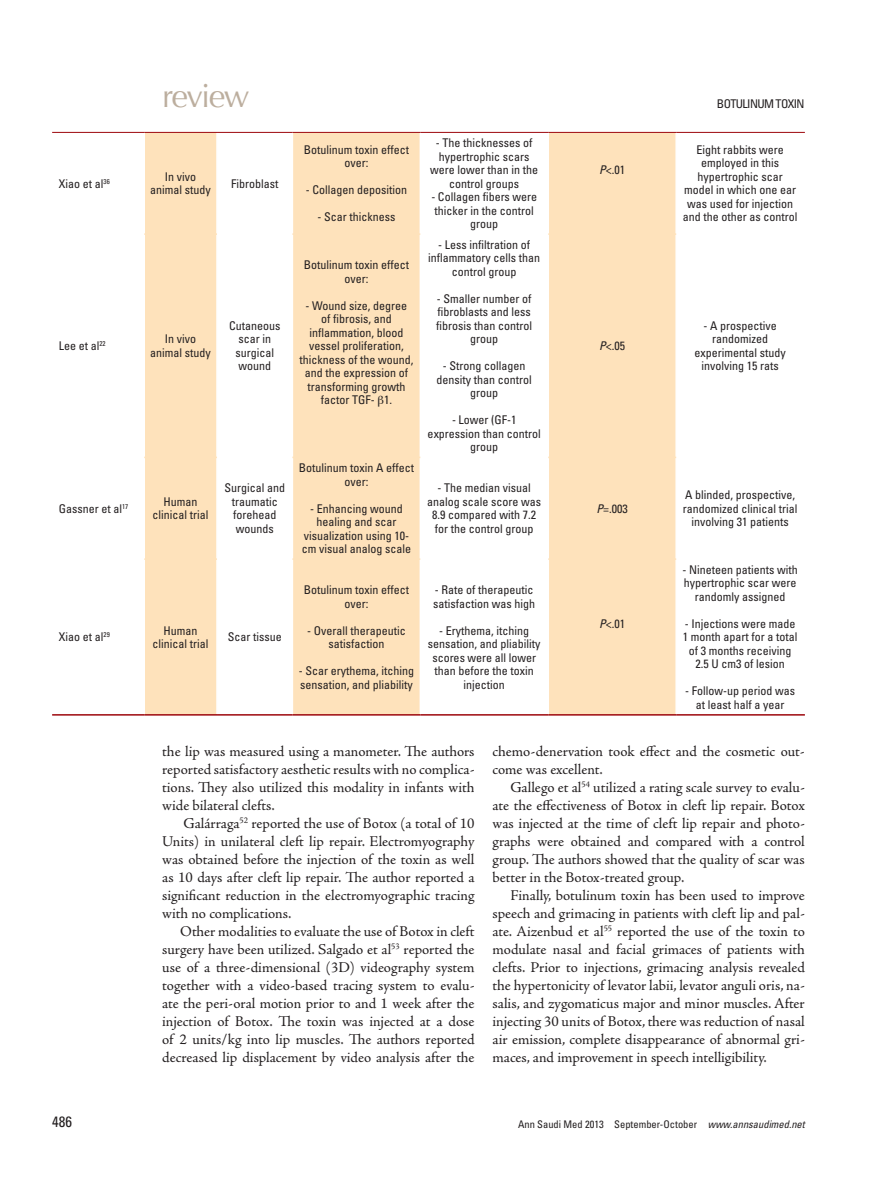
<style>
.page{position:relative;width:893px;height:1191px;background:#fff}
.page>*{position:absolute;margin:0;border:0;box-sizing:border-box;transform-origin:0 0}
.t1{font:33px "Optima";letter-spacing:-.05em;color:#bcae9e}
.t2{font:15px/18px "Adobe Jenson Pro";letter-spacing:-.005em;color:#231f20;text-align:justify}
.t3{font:condensed 15px "Univers LT Std";color:#231f20}
.t4{font:condensed 12px/13.5px "Univers LT Std";color:#231f20;text-align:center}
.t5{font:condensed 12px "Univers LT Std";letter-spacing:-.05em;color:#231f20}
.t6{font:condensed 10.5px "Univers LT Std";color:#231f20}
.s1{font-style:italic}
</style>
<div class="page">
<svg style="left:144px;top:133px;width:532px;height:581px;fill:#fee2bb"></svg>
<hr style="left:143px;top:133px;width:2px;height:100px;background:#fff">
<hr style="left:216px;top:133px;width:2px;height:100px;background:#fff">
<hr style="left:292px;top:133px;width:1px;height:100px;background:#fff">
<hr style="left:420px;top:133px;width:1px;height:100px;background:#fff">
<hr style="left:547px;top:133px;width:2px;height:100px;background:#fff">
<hr style="left:675px;top:133px;width:2px;height:100px;background:#fff">
<hr style="left:143px;top:235px;width:2px;height:221px;background:#fff">
<hr style="left:216px;top:235px;width:2px;height:221px;background:#fff">
<hr style="left:292px;top:235px;width:1px;height:221px;background:#fff">
<hr style="left:420px;top:235px;width:1px;height:221px;background:#fff">
<hr style="left:547px;top:235px;width:2px;height:221px;background:#fff">
<hr style="left:675px;top:235px;width:2px;height:221px;background:#fff">
<hr style="left:143px;top:458px;width:2px;height:100px;background:#fff">
<hr style="left:216px;top:458px;width:2px;height:100px;background:#fff">
<hr style="left:292px;top:458px;width:1px;height:100px;background:#fff">
<hr style="left:420px;top:458px;width:1px;height:100px;background:#fff">
<hr style="left:547px;top:458px;width:2px;height:100px;background:#fff">
<hr style="left:675px;top:458px;width:2px;height:100px;background:#fff">
<hr style="left:143px;top:560px;width:2px;height:154px;background:#fff">
<hr style="left:216px;top:560px;width:2px;height:154px;background:#fff">
<hr style="left:292px;top:560px;width:1px;height:154px;background:#fff">
<hr style="left:420px;top:560px;width:1px;height:154px;background:#fff">
<hr style="left:547px;top:560px;width:2px;height:154px;background:#fff">
<hr style="left:675px;top:560px;width:2px;height:154px;background:#fff">
<hr style="left:52px;top:714px;width:92px;height:1px;background:#9d070d">
<hr style="left:144px;top:714px;width:73px;height:1px;background:#9d070d">
<hr style="left:217px;top:714px;width:75px;height:1px;background:#9d070d">
<hr style="left:292px;top:714px;width:128px;height:1px;background:#9d070d">
<hr style="left:420px;top:714px;width:128px;height:1px;background:#9d070d">
<hr style="left:548px;top:714px;width:128px;height:1px;background:#9d070d">
<hr style="left:676px;top:714px;width:129px;height:1px;background:#9d070d">
<hr style="left:52px;top:132px;width:92px;height:1px;background:#9d070d">
<hr style="left:144px;top:132px;width:73px;height:1px;background:#9d070d">
<hr style="left:217px;top:132px;width:75px;height:1px;background:#9d070d">
<hr style="left:292px;top:132px;width:128px;height:1px;background:#9d070d">
<hr style="left:420px;top:132px;width:128px;height:1px;background:#9d070d">
<hr style="left:548px;top:132px;width:128px;height:1px;background:#9d070d">
<hr style="left:676px;top:132px;width:129px;height:1px;background:#9d070d">
<svg style="left:378px;top:396px;width:5px;height:11px"></svg>
<h1 class="t1" style="left:162px;top:76px;width:89px">review</h1>
<p class="t4" style="left:59px;top:176px;width:52px">Xiao et al<sup>36</sup></p>
<p class="t4" style="left:150px;top:170px;width:62px">I n vivo animal study</p>
<p class="t4" style="left:231px;top:176px;width:49px">Fibroblast</p>
<p class="t4" style="left:59px;top:339px;width:48px">Lee et al<sup>22</sup></p>
<p class="t4" style="left:150px;top:332px;width:62px">I n vivo animal study</p>
<p class="t4" style="left:229px;top:319px;width:53px">Cutaneous scar in surgical wound</p>
<p class="t4" style="left:59px;top:501px;width:71px">Gassner et al<sup>17</sup></p>
<p class="t4" style="left:153px;top:494px;width:57px">Human clinical trial</p>
<p class="t4" style="left:224px;top:481px;width:62px">Surgical and traumatic forehead wounds</p>
<p class="t4" style="left:59px;top:630px;width:52px">Xiao et al<sup>29</sup></p>
<p class="t4" style="left:153px;top:623px;width:57px">Human clinical trial</p>
<p class="t4" style="left:228px;top:630px;width:55px">Scar tissue</p>
<p class="t4" style="left:304px;top:143px;width:107px">B otulinum toxin effect over:</p>
<p class="t4" style="left:306px;top:183px;width:103px">- Collagen deposition</p>
<p class="t4" style="left:317px;top:210px;width:79px">- Scar thickness</p>
<p class="t4" style="left:304px;top:258px;width:107px">B otulinum toxin effect over:</p>
<p class="t4" style="left:299px;top:298px;width:115px">- Wound size, degree<br>of fibrosis, and inflammation, blood vessel proliferation, thickness of the wound, and the expression of transforming growth factor TGF- 1.</p>
<p class="t4" style="left:299px;top:461px;width:117px">B otulinum toxin A effect over:</p>
<p class="t4" style="left:302px;top:501px;width:111px">- Enhancing wound healing and scar visualization using 10- cm visual analog scale</p>
<p class="t4" style="left:304px;top:583px;width:107px">B otulinum toxin effect over:</p>
<p class="t4" style="left:307px;top:623px;width:100px">- Overall therapeutic satisfaction</p>
<p class="t4" style="left:299px;top:664px;width:117px;text-align:left">- Scar erythema, itching sensation, and pliability</p>
<p class="t4" style="left:430px;top:136px;width:109px">- The thicknesses of hypertrophic scars were lower than in the control groups</p>
<p class="t4" style="left:431px;top:190px;width:107px">- Collagen fibers were thicker in the control group</p>
<p class="t4" style="left:428px;top:238px;width:113px">- Less infiltration of inflammatory cells than control group</p>
<p class="t4" style="left:436px;top:292px;width:97px">- Smaller number of fibroblasts and less fibrosis than control group</p>
<p class="t4" style="left:437px;top:359px;width:97px">- Strong collagen density than control group</p>
<p class="t4" style="left:428px;top:413px;width:115px">- Lower (GF-1 expression than control group</p>
<p class="t4" style="left:427px;top:481px;width:115px">- The median visual analog scale score was<br>8.9 compared with 7.2 for the control group</p>
<p class="t4" style="left:433px;top:583px;width:103px;text-align:left">- Rate of therapeutic satisfaction was high</p>
<p class="t4" style="left:428px;top:623px;width:114px">- Erythema, itching sensation, and pliability scores were all lower than before the toxin injection</p>
<p class="t4" style="left:599px;top:163px;width:27px"><span class="s1">P</span>&lt;.01</p>
<p class="t4" style="left:599px;top:339px;width:27px"><span class="s1">P</span>&lt;.05</p>
<p class="t4" style="left:597px;top:501px;width:33px"><span class="s1">P</span>=.003</p>
<p class="t4" style="left:599px;top:616px;width:27px"><span class="s1">P</span>&lt;.01</p>
<p class="t5" style="left:717px;top:96px;width:89px">botulinum toxin</p>
<p class="t4" style="left:683px;top:143px;width:116px">Eight rabbits were employed in this hypertrophic scar model in which one ear was used for injection and the other as control</p>
<p class="t4" style="left:694px;top:319px;width:93px">- A prospective randomized experimental study involving 15 rats</p>
<p class="t4" style="left:683px;top:488px;width:116px">A blinded, prospective, randomized clinical trial involving 31 patients</p>
<p class="t4" style="left:682px;top:562px;width:117px">- N ineteen patients with hypertrophic scar were randomly assigned</p>
<p class="t4" style="left:683px;top:616px;width:116px">- I njections were made<br>1 month apart for a total of 3 months receiving<br>2.5 U cm3 of lesion</p>
<p class="t4" style="left:685px;top:684px;width:111px">- Follow-up period was at least half a year</p>
<p class="t2" style="left:162px;top:743px;width:314px">the lip was measured using a manometer. The authors reported satisfactory aesthetic results with no complica&shy;tions. They also utilized this modality in infants with wide bilateral clefts.</p>
<p class="t2" style="left:162px;top:815px;width:314px;text-indent:21px">Galárraga<sup>52</sup> reported the use of Botox (a total of 10<br>Units) in unilateral cleft lip repair. Electromyography was obtained before the injection of the toxin as well as 10 days after cleft lip repair. The author reported a significant reduction in the electromyographic tracing with no complications.</p>
<p class="t2" style="left:162px;top:923px;width:314px;text-indent:18px">Other modalities to evaluate the use of Botox in cleft surgery have been utilized. Salgado et al<sup>53</sup> reported the use of a three-dimensional (3D) videography system together with a video-based tracing system to evalu&shy;ate the peri-oral motion prior to and 1 week after the injection of Botox. The toxin was injected at a dose of 2 units/kg into lip muscles. The authors reported decreased lip displacement by video analysis after the</p>
<p class="t2" style="left:493px;top:743px;width:314px">chemo-denervation took effect and the cosmetic out&shy;come was excellent.</p>
<p class="t2" style="left:493px;top:779px;width:314px;text-indent:18px">Gallego et al<sup>54</sup> utilized a rating scale survey to evalu&shy;ate the effectiveness of Botox in cleft lip repair. Botox was injected at the time of cleft lip repair and photo&shy;graphs were obtained and compared with a control group. The authors showed that the quality of scar was better in the Botox-treated group.</p>
<p class="t2" style="left:493px;top:887px;width:314px;text-indent:18px">Finally, botulinum toxin has been used to improve speech and grimacing in patients with cleft lip and pal&shy;ate. Aizenbud et al<sup>55</sup> reported the use of the toxin to modulate nasal and facial grimaces of patients with clefts. Prior to injections, grimacing analysis revealed the hypertonicity of levator labii, levator anguli oris, na&shy;salis, and zygomaticus major and minor muscles. After injecting 30 units of Botox, there was reduction of nasal air emission, complete disappearance of abnormal gri&shy;maces, and improvement in speech intelligibility.</p>
<p class="t3" style="left:52px;top:1111px;width:21px">486</p>
<p class="t6" style="left:518px;top:1118px;width:288px">Ann Saudi Med 2013 September-October <span class="s1">www.annsaudimed.net</span></p>
</div>
